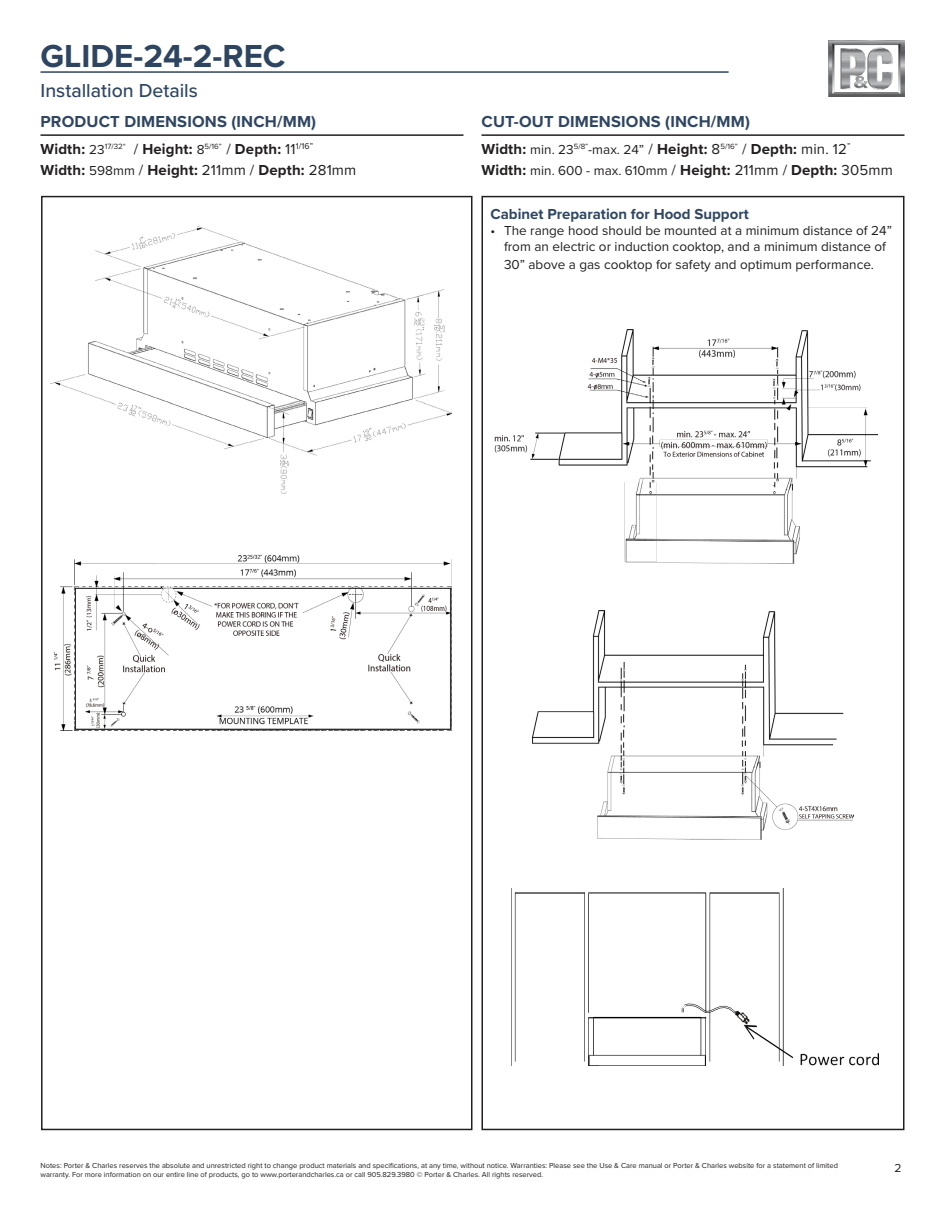
<style>
.page{position:relative;width:945px;height:1215px;background:#fff}
.page>*{position:absolute;margin:0;border:0;box-sizing:border-box;transform-origin:0 0}
.t1{font:700 33px "Proxima Nova";color:#2e4561}
.t2{font:500 19.5px "Proxima Nova";color:#2f4662}
.t3{font:700 16.5px "Proxima Nova";letter-spacing:.01em;color:#2f4662}
.t4{font:700 15px "Proxima Nova";letter-spacing:.01em;color:#231f20}
.t5{font:700 15px "Proxima Nova";color:#2f4662}
.t6{font:13.5px/16.2px "Proxima Nova";color:#231f20;text-align:center}
.t7{font:12px "Proxima Nova";color:#231f20}
.t8{font:7.5px/9px "Proxima Nova";color:#231f20}
.s1{font-weight:400;font-size:13.5px}
.s2{font-weight:400}
</style>
<div class="page">
<div style="left:41px;top:196px;width:431px;height:934px;border:2px solid #231f20"></div>
<div style="left:482px;top:196px;width:422px;height:934px;border:2px solid #231f20"></div>
<hr style="left:40px;top:134px;width:424px;height:2px;background:#231f20">
<hr style="left:482px;top:134px;width:422px;height:2px;background:#231f20">
<img style="left:828px;top:41px;width:76px;height:55px">
<hr style="left:40px;top:71px;width:689px;height:2px;background:#2e4561">
<img style="left:51px;top:226px;width:401px;height:267px">
<img style="left:53px;top:554px;width:399px;height:176px">
<img style="left:494px;top:330px;width:384px;height:233px">
<img style="left:533px;top:610px;width:320px;height:229px">
<img style="left:514px;top:889px;width:364px;height:177px">
<p class="t1" style="left:40px;top:31px;width:247px">GLIDE-24-2-REC</p>
<p class="t2" style="left:40px;top:76px;width:159px">Installation Details</p>
<p class="t3" style="left:40px;top:109px;width:277px">PRODUCT DIMENSIONS (INCH/MM)</p>
<p class="t3" style="left:482px;top:109px;width:270px">CUT-OUT DIMENSIONS (INCH/MM)</p>
<p class="t4" style="left:40px;top:138px;width:274px">Width: <span class="s1">23</span><sup>17/32“</sup> <span class="s2">/</span> Height: <span class="s1">8</span><sup>5/16”</sup> <span class="s2">/</span> Depth: <span class="s2">11</span><sup>1/16”</sup></p>
<p class="t4" style="left:40px;top:159px;width:317px">Width: <span class="s1">598mm</span> <span class="s2">/</span> Height: <span class="s2">211mm /</span> Depth: <span class="s2">281mm</span></p>
<p class="t4" style="left:482px;top:138px;width:371px">Width: <span class="s1">min. 23</span><sup>5/8”</sup><span class="s1">-max. 24”</span> <span class="s2">/</span> Height: <span class="s2">8</span><sup>5/16”</sup> <span class="s2">/</span> Depth: <span class="s2">min. 12</span><sup>”</sup></p>
<p class="t4" style="left:482px;top:159px;width:413px">Width: <span class="s1">min. 600 - max. 610mm</span> <span class="s2">/</span> Height: <span class="s2">211mm /</span> Depth: <span class="s2">305mm</span></p>
<p class="t5" style="left:491px;top:203px;width:260px">Cabinet Preparation for Hood Support</p>
<p class="t6" style="left:491px;top:222px;width:403px">• The range hood should be mounted at a minimum distance of 24” from an electric or induction cooktop, and a minimum distance of</p>
<p class="t6" style="left:504px;top:256px;width:371px">30” above a gas cooktop for safety and optimum performance.</p>
<p class="t8" style="left:40px;top:1161px;width:799px">Notes: Porter &amp; Charles reserves the absolute and unrestricted right to change product materials and specifications, at any time, without notice. Warranties: Please see the Use &amp; Care manual or Porter &amp; Charles website for a statement of limited warranty. For more information on our entire line of products, go to www.porterandcharles.ca or call 905.829.3980 © Porter &amp; Charles. All rights reserved.</p>
<h3 class="t7" style="left:894px;top:1159px;width:9px">2</h3>
</div>
